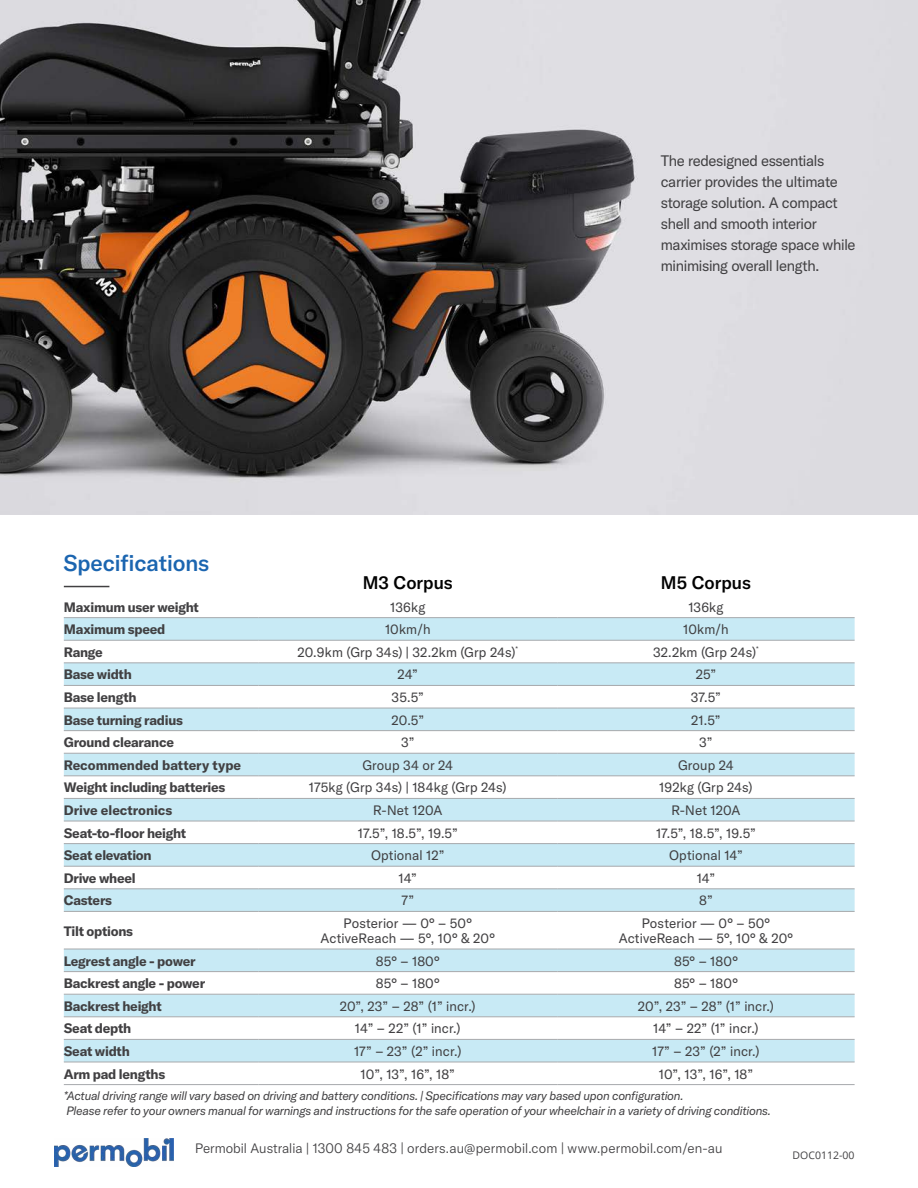
<style>
.page{position:relative;width:918px;height:1188px;background:#fff}
.page>*{position:absolute;margin:0;border:0;box-sizing:border-box;transform-origin:0 0}
.t1{font:500 22.5px "GT America";letter-spacing:-.005em;color:#1b65b0}
.t2{font:500 18px "GT America";color:#000}
.t3{font:15px/21px "GT America";letter-spacing:-.02em;color:#414042}
.t4{font:13.5px/15px "GT America";letter-spacing:.01em;color:#414042;text-align:center}
.t5{font:700 13.5px "GT America";letter-spacing:-.015em;color:#414042}
.t6{font:300 13.5px "GT America";letter-spacing:.01em;color:#414042}
.t7{font:italic 12px/15px "GT America";letter-spacing:-.015em;color:#414042}
.t8{font:10.5px "Open Sans";color:#414042}
</style>
<div class="page">
<svg style="left:64px;top:618px;width:791px;height:248px;fill:#c8eaf5"></svg>
<div style="left:64px;top:890px;width:791px;height:21px;background:#c8eaf5"></div>
<svg style="left:64px;top:948px;width:791px;height:114px;fill:#c8eaf5"></svg>
<hr style="left:64px;top:617px;width:194px;height:1px;background:#a7a9ac">
<hr style="left:258px;top:617px;width:299px;height:1px;background:#a7a9ac">
<hr style="left:557px;top:617px;width:298px;height:1px;background:#a7a9ac">
<hr style="left:64px;top:640px;width:194px;height:1px;background:#a7a9ac">
<hr style="left:258px;top:640px;width:299px;height:1px;background:#a7a9ac">
<hr style="left:557px;top:640px;width:298px;height:1px;background:#a7a9ac">
<hr style="left:64px;top:663px;width:194px;height:1px;background:#a7a9ac">
<hr style="left:64px;top:685px;width:194px;height:1px;background:#a7a9ac">
<hr style="left:258px;top:663px;width:299px;height:1px;background:#a7a9ac">
<hr style="left:557px;top:663px;width:298px;height:1px;background:#a7a9ac">
<hr style="left:258px;top:685px;width:299px;height:1px;background:#a7a9ac">
<hr style="left:557px;top:685px;width:298px;height:1px;background:#a7a9ac">
<hr style="left:64px;top:708px;width:194px;height:1px;background:#a7a9ac">
<hr style="left:64px;top:730px;width:194px;height:1px;background:#a7a9ac">
<hr style="left:258px;top:708px;width:299px;height:1px;background:#a7a9ac">
<hr style="left:557px;top:708px;width:298px;height:1px;background:#a7a9ac">
<hr style="left:258px;top:730px;width:299px;height:1px;background:#a7a9ac">
<hr style="left:557px;top:730px;width:298px;height:1px;background:#a7a9ac">
<hr style="left:64px;top:911px;width:194px;height:1px;background:#a7a9ac">
<hr style="left:64px;top:949px;width:194px;height:1px;background:#a7a9ac">
<hr style="left:258px;top:911px;width:299px;height:1px;background:#a7a9ac">
<hr style="left:258px;top:949px;width:299px;height:1px;background:#a7a9ac">
<hr style="left:557px;top:911px;width:298px;height:1px;background:#a7a9ac">
<hr style="left:557px;top:949px;width:298px;height:1px;background:#a7a9ac">
<hr style="left:557px;top:971px;width:298px;height:1px;background:#a7a9ac">
<hr style="left:557px;top:994px;width:298px;height:1px;background:#a7a9ac">
<hr style="left:258px;top:971px;width:299px;height:1px;background:#a7a9ac">
<hr style="left:258px;top:994px;width:299px;height:1px;background:#a7a9ac">
<hr style="left:64px;top:971px;width:194px;height:1px;background:#a7a9ac">
<hr style="left:64px;top:994px;width:194px;height:1px;background:#a7a9ac">
<hr style="left:64px;top:1017px;width:194px;height:1px;background:#a7a9ac">
<hr style="left:64px;top:1039px;width:194px;height:1px;background:#a7a9ac">
<hr style="left:258px;top:1017px;width:299px;height:1px;background:#a7a9ac">
<hr style="left:258px;top:1039px;width:299px;height:1px;background:#a7a9ac">
<hr style="left:557px;top:1017px;width:298px;height:1px;background:#a7a9ac">
<hr style="left:557px;top:1039px;width:298px;height:1px;background:#a7a9ac">
<hr style="left:557px;top:1062px;width:298px;height:1px;background:#a7a9ac">
<hr style="left:557px;top:1084px;width:298px;height:1px;background:#a7a9ac">
<hr style="left:258px;top:1062px;width:299px;height:1px;background:#a7a9ac">
<hr style="left:258px;top:1084px;width:299px;height:1px;background:#a7a9ac">
<hr style="left:64px;top:1062px;width:194px;height:1px;background:#a7a9ac">
<hr style="left:64px;top:1084px;width:194px;height:1px;background:#a7a9ac">
<hr style="left:64px;top:753px;width:194px;height:1px;background:#a7a9ac">
<hr style="left:258px;top:753px;width:299px;height:1px;background:#a7a9ac">
<hr style="left:557px;top:753px;width:298px;height:1px;background:#a7a9ac">
<hr style="left:64px;top:776px;width:194px;height:1px;background:#a7a9ac">
<hr style="left:64px;top:798px;width:194px;height:1px;background:#a7a9ac">
<hr style="left:258px;top:776px;width:299px;height:1px;background:#a7a9ac">
<hr style="left:258px;top:798px;width:299px;height:1px;background:#a7a9ac">
<hr style="left:557px;top:776px;width:298px;height:1px;background:#a7a9ac">
<hr style="left:557px;top:798px;width:298px;height:1px;background:#a7a9ac">
<hr style="left:64px;top:821px;width:194px;height:1px;background:#a7a9ac">
<hr style="left:64px;top:843px;width:194px;height:1px;background:#a7a9ac">
<hr style="left:258px;top:821px;width:299px;height:1px;background:#a7a9ac">
<hr style="left:258px;top:843px;width:299px;height:1px;background:#a7a9ac">
<hr style="left:557px;top:821px;width:298px;height:1px;background:#a7a9ac">
<hr style="left:557px;top:843px;width:298px;height:1px;background:#a7a9ac">
<hr style="left:64px;top:866px;width:194px;height:1px;background:#a7a9ac">
<hr style="left:64px;top:889px;width:194px;height:1px;background:#a7a9ac">
<hr style="left:258px;top:866px;width:299px;height:1px;background:#a7a9ac">
<hr style="left:258px;top:889px;width:299px;height:1px;background:#a7a9ac">
<hr style="left:557px;top:866px;width:298px;height:1px;background:#a7a9ac">
<hr style="left:557px;top:889px;width:298px;height:1px;background:#a7a9ac">
<hr style="left:64px;top:586px;width:45px;height:1px;background:#414042">
<img style="left:0;top:0;width:918px;height:515px">
<img style="left:54px;top:1138px;width:119px;height:28px">
<h1 class="t1" style="left:63px;top:550px;width:147px">Specifications</h1>
<p class="t3" style="left:661px;top:150px;width:196px">The redesigned essentials carrier provides the ultimate storage solution. A compact shell and smooth interior maximises storage space while minimising overall length.</p>
<h2 class="t2" style="left:363px;top:572px;width:92px">M3 Corpus</h2>
<h2 class="t2" style="left:661px;top:572px;width:91px">M5 Corpus</h2>
<p class="t5" style="left:64px;top:598px;width:137px">Maximum user weight</p>
<p class="t4" style="left:390px;top:599px;width:37px">136kg</p>
<p class="t4" style="left:688px;top:599px;width:37px">136kg</p>
<p class="t5" style="left:64px;top:621px;width:103px">Maximum speed</p>
<p class="t4" style="left:385px;top:622px;width:47px">10km/h</p>
<p class="t4" style="left:683px;top:622px;width:47px">10km/h</p>
<p class="t5" style="left:64px;top:644px;width:40px">Range</p>
<p class="t4" style="left:297px;top:645px;width:222px">20.9km (Grp 34s) | 32.2km (Grp 24s)<sup>*</sup></p>
<p class="t4" style="left:653px;top:645px;width:107px">32.2km (Grp 24s)<sup>*</sup></p>
<p class="t5" style="left:64px;top:666px;width:69px">Base width</p>
<p class="t4" style="left:398px;top:667px;width:22px">24”</p>
<p class="t4" style="left:696px;top:667px;width:22px">25”</p>
<p class="t5" style="left:64px;top:689px;width:74px">Base length</p>
<p class="t4" style="left:392px;top:690px;width:34px">35.5”</p>
<p class="t4" style="left:691px;top:690px;width:32px">37.5”</p>
<p class="t5" style="left:64px;top:711px;width:121px">Base turning radius</p>
<p class="t4" style="left:392px;top:712px;width:34px">20.5”</p>
<p class="t4" style="left:691px;top:712px;width:31px">21.5”</p>
<p class="t5" style="left:64px;top:734px;width:112px">Ground clearance</p>
<p class="t4" style="left:401px;top:735px;width:15px">3”</p>
<p class="t4" style="left:699px;top:735px;width:15px">3”</p>
<p class="t5" style="left:64px;top:757px;width:179px">Recommended battery type</p>
<p class="t4" style="left:362px;top:758px;width:92px">Group 34 or 24</p>
<p class="t4" style="left:678px;top:758px;width:57px">Group 24</p>
<p class="t5" style="left:64px;top:779px;width:163px">Weight including batteries</p>
<p class="t4" style="left:309px;top:780px;width:199px">175kg (Grp 34s) | 184kg (Grp 24s)</p>
<p class="t4" style="left:659px;top:780px;width:95px">192kg (Grp 24s)</p>
<p class="t5" style="left:64px;top:802px;width:110px">Drive electronics</p>
<p class="t4" style="left:373px;top:803px;width:71px">R-Net 120A</p>
<p class="t4" style="left:671px;top:803px;width:71px">R-Net 120A</p>
<p class="t5" style="left:64px;top:824px;width:124px">Seat-to-floor height</p>
<p class="t4" style="left:358px;top:825px;width:101px">17.5”, 18.5”, 19.5”</p>
<p class="t4" style="left:656px;top:825px;width:101px">17.5”, 18.5”, 19.5”</p>
<p class="t5" style="left:64px;top:847px;width:89px">Seat elevation</p>
<p class="t4" style="left:371px;top:848px;width:75px">Optional 12”</p>
<p class="t4" style="left:669px;top:848px;width:75px">Optional 14”</p>
<p class="t5" style="left:64px;top:870px;width:73px">Drive wheel</p>
<p class="t4" style="left:399px;top:871px;width:20px">14”</p>
<p class="t4" style="left:697px;top:871px;width:20px">14”</p>
<p class="t5" style="left:64px;top:892px;width:50px">Casters</p>
<p class="t4" style="left:401px;top:893px;width:14px">7”</p>
<p class="t4" style="left:699px;top:893px;width:15px">8”</p>
<p class="t5" style="left:64px;top:922px;width:71px">Tilt options</p>
<p class="t4" style="left:321px;top:916px;width:176px">Posterior — 0° – 50°<br>ActiveReach — 5°, 10° &amp; 20°</p>
<p class="t4" style="left:619px;top:916px;width:176px">Posterior — 0° – 50°<br>ActiveReach — 5°, 10° &amp; 20°</p>
<p class="t5" style="left:64px;top:952px;width:133px">Legrest angle - power</p>
<p class="t4" style="left:376px;top:953px;width:65px">85° – 180°</p>
<p class="t4" style="left:674px;top:953px;width:65px">85° – 180°</p>
<p class="t5" style="left:64px;top:975px;width:143px">Backrest angle - power</p>
<p class="t4" style="left:376px;top:976px;width:65px">85° – 180°</p>
<p class="t4" style="left:674px;top:976px;width:65px">85° – 180°</p>
<p class="t5" style="left:64px;top:998px;width:99px">Backrest height</p>
<p class="t4" style="left:340px;top:999px;width:138px">20”, 23” – 28” (1” incr.)</p>
<p class="t4" style="left:638px;top:999px;width:138px">20”, 23” – 28” (1” incr.)</p>
<p class="t5" style="left:64px;top:1020px;width:69px">Seat depth</p>
<p class="t4" style="left:355px;top:1021px;width:107px">14” – 22” (1” incr.)</p>
<p class="t4" style="left:653px;top:1021px;width:107px">14” – 22” (1” incr.)</p>
<p class="t5" style="left:64px;top:1043px;width:67px">Seat width</p>
<p class="t4" style="left:354px;top:1044px;width:109px">17” – 23” (2” incr.)</p>
<p class="t4" style="left:652px;top:1044px;width:109px">17” – 23” (2” incr.)</p>
<p class="t5" style="left:64px;top:1065px;width:103px">Arm pad lengths</p>
<p class="t4" style="left:361px;top:1066px;width:96px">10”, 13”, 16”, 18”</p>
<p class="t4" style="left:659px;top:1066px;width:96px">10”, 13”, 16”, 18”</p>
<p class="t7" style="left:64px;top:1088px;width:709px">*Actual driving range will vary based on driving and battery conditions. | Specifications may vary based upon configuration.<br>Please refer to your owners manual for warnings and instructions for the safe operation of your wheelchair in a variety of driving conditions.</p>
<p class="t6" style="left:195px;top:1140px;width:529px">Permobil Australia | 1300 845 483 | orders.au@permobil.com | www.permobil.com/en-au</p>
<p class="t8" style="left:793px;top:1148px;width:63px">DOC0112-00</p>
</div>
